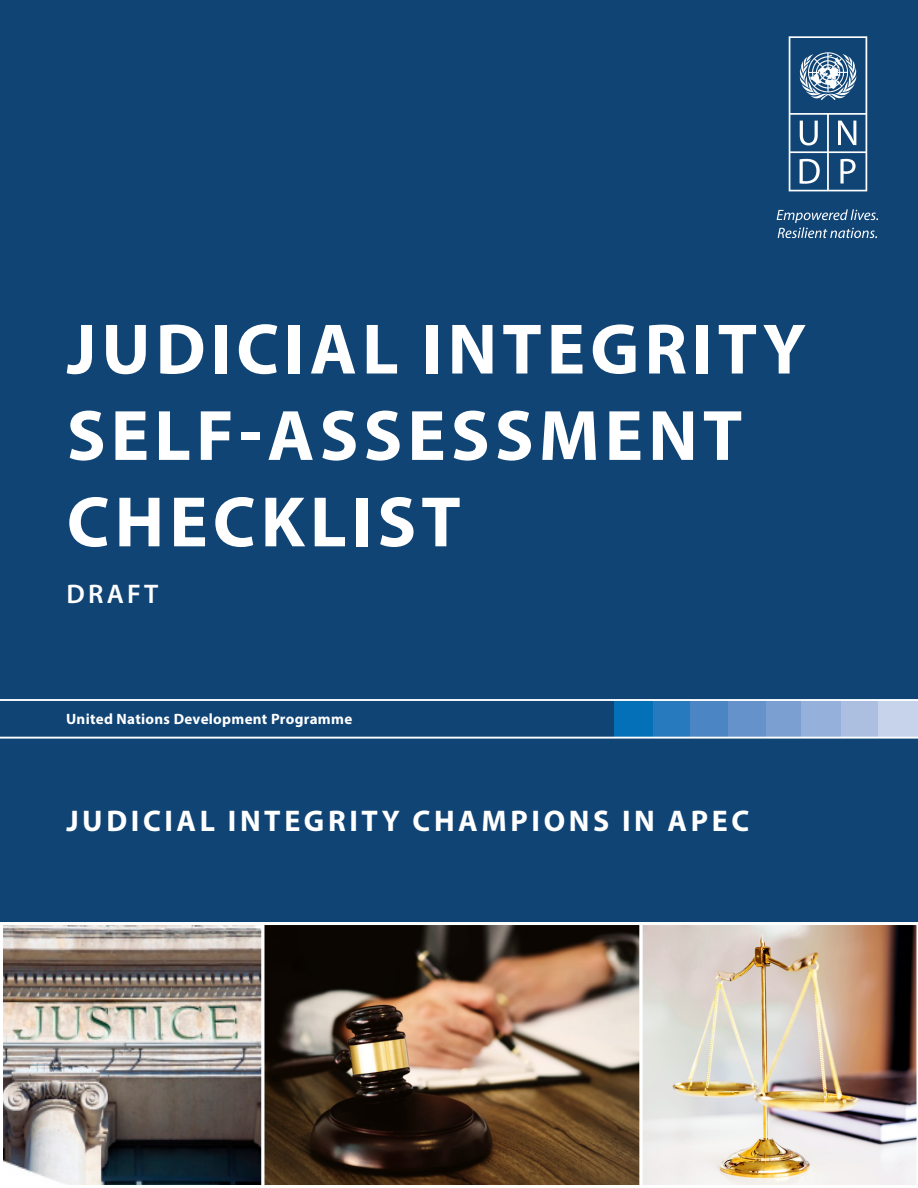
<style>
.page{position:relative;width:918px;height:1188px;background:#0f4475}
.page>*{position:absolute;margin:0;border:0;box-sizing:border-box;transform-origin:0 0}
.t1{font:700 72px "Myriad Pro";letter-spacing:.07em;color:#fff}
.t2{font:700 30px "Myriad Pro";letter-spacing:.12em;color:#fff}
.t3{font:600 27px "Myriad Pro";letter-spacing:.12em;color:#fff}
.t4{font:700 15px "Myriad Pro";letter-spacing:.02em;color:#fff}
</style>
<div class="page">
<div style="left:876px;top:701px;width:42px;height:36px;background:#c6d3eb"></div>
<div style="left:765px;top:701px;width:37px;height:36px;background:#7c9fd2"></div>
<div style="left:727px;top:701px;width:39px;height:36px;background:#6692cb"></div>
<div style="left:690px;top:701px;width:38px;height:36px;background:#4c85c3"></div>
<div style="left:839px;top:701px;width:39px;height:36px;background:#acbfe1"></div>
<div style="left:801px;top:701px;width:40px;height:36px;background:#95b0da"></div>
<div style="left:652px;top:701px;width:38px;height:36px;background:#277abe"></div>
<div style="left:614px;top:699px;width:38px;height:38px;background:#0470b7"></div>
<hr style="left:0;top:699px;width:918px;height:2px;background:#fff">
<hr style="left:0;top:737px;width:918px;height:2px;background:#fff">
<img style="left:4px;top:926px;width:256px;height:258px">
<div style="left:0;top:922px;width:264px;height:266px;border:3px solid #fff"></div>
<img style="left:642px;top:922px;width:276px;height:266px">
<img style="left:265px;top:926px;width:373px;height:258px">
<div style="left:261px;top:922px;width:381px;height:266px;border:3px solid #fff"></div>
<svg style="left:777px;top:209px;width:101px;height:29px"></svg>
<svg style="left:789px;top:36px;width:78px;height:155px"></svg>
<p class="t1" style="left:67px;top:302px;width:741px">JUDICIAL INTEGRITY</p>
<p class="t1" style="left:67px;top:389px;width:677px">SELF-ASSESSMENT</p>
<p class="t1" style="left:67px;top:475px;width:395px">CHECKLIST</p>
<p class="t3" style="left:66px;top:577px;width:94px">DRAFT</p>
<p class="t4" style="left:66px;top:710px;width:288px">United Nations Development Programme</p>
<p class="t2" style="left:66px;top:801px;width:684px">JUDICIAL INTEGRITY CHAMPIONS IN APEC</p>
</div>
